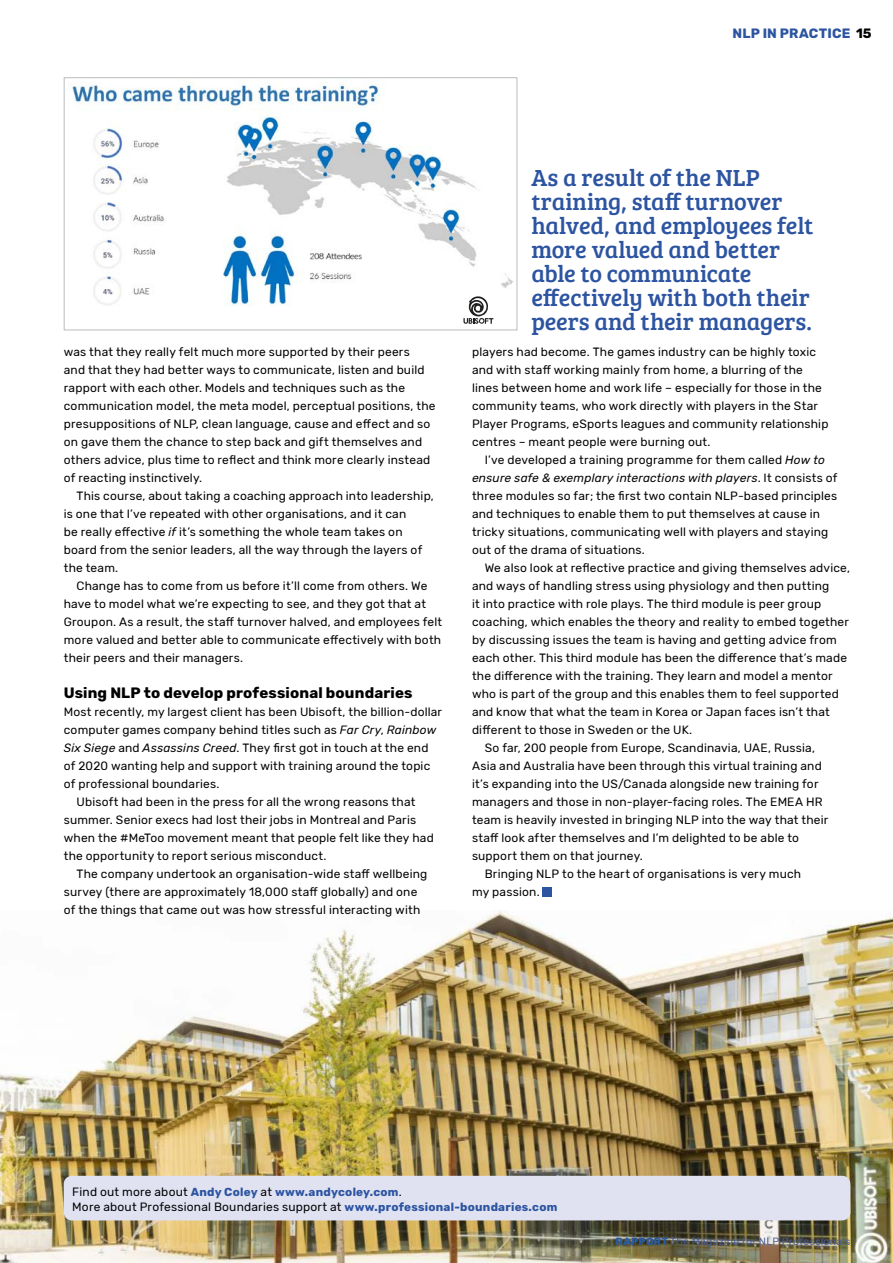
<style>
.page{position:relative;width:893px;height:1263px;background:#fff}
.page>*{position:absolute;margin:0;border:0;box-sizing:border-box;transform-origin:0 0}
.t1{font:24px/24px "Bree Serif";letter-spacing:-.005em;color:#2c54a1}
.t2{font:700 15px "Rubik";letter-spacing:.01em;color:#000}
.t3{font:700 13.5px "Rubik";color:#2c54a1}
.t4{font:700 13.5px "Rubik";color:#000}
.t5{font:12px/18px "Rubik";letter-spacing:.015em;color:#000}
.t6{font:700 11.7px "Rubik";letter-spacing:.02em;color:#2c54a1}
.t7{font:10.5px "Rubik";letter-spacing:.02em;color:#4a5b96}
.s1{font-style:italic}
.s2{font-weight:400;font-size:12px;color:#000}
.s3{font-weight:700;font-size:11.7px;color:#2c54a1}
.s4{font-weight:700;color:#295ca7}
</style>
<div class="page">
<img style="left:0;top:911px;width:893px;height:352px">
<img style="left:72px;top:80px;width:441px;height:240px">
<div style="left:64px;top:77px;width:453px;height:253px;border:1px solid #bbbcbe"></div>
<svg style="left:463px;top:296px;width:30px;height:28px"></svg>
<div style="left:543px;top:887px;width:9px;height:9px;background:#2c54a1"></div>
<div style="left:64px;top:1176px;width:786px;height:44px;background:#e0e2f1;border-radius:9px"></div>
<p class="t3" style="left:732px;top:26px;width:10px">nlp</p>
<p class="t3" style="left:763px;top:26px;width:27px">in practice</p>
<p class="t4" style="left:856px;top:26px;width:17px">15</p>
<p class="t5" style="left:64px;top:343px;width:373px">was that they really felt much more supported by their peers<br>and that they had better ways to communicate, listen and build rapport with each other. Models and techniques such as the communication model, the meta model, perceptual positions, the presuppositions of NLP, clean language, cause and effect and so on gave them the chance to step back and gift themselves and others advice, plus time to reflect and think more clearly instead of reacting instinctively.</p>
<p class="t5" style="left:64px;top:487px;width:372px;text-indent:13px">This course, about taking a coaching approach into leadership, is one that I’ve repeated with other organisations, and it can<br>be really effective <span class="s1">if</span> it’s something the whole team takes on board from the senior leaders, all the way through the layers of the team.</p>
<p class="t5" style="left:64px;top:577px;width:380px;text-indent:13px">Change has to come from us before it’ll come from others. We have to model what we’re expecting to see, and they got that at Groupon. As a result, the staff turnover halved, and employees felt more valued and better able to communicate effectively with both their peers and their managers.</p>
<p class="t2" style="left:64px;top:684px;width:350px">Using NLP to develop professional boundaries</p>
<p class="t5" style="left:64px;top:703px;width:380px">Most recently, my largest client has been Ubisoft, the billion-dollar</p>
<p class="t5" style="left:64px;top:721px;width:374px">computer games company behind titles such as <span class="s1">Far Cry</span>, <span class="s1">Rainbow</span></p>
<p class="t5" style="left:64px;top:739px;width:366px"><span class="s1">Six Siege</span> and <span class="s1">Assassins Creed</span>. They first got in touch at the end</p>
<p class="t5" style="left:64px;top:757px;width:368px">of 2020 wanting help and support with training around the topic</p>
<p class="t5" style="left:64px;top:775px;width:157px">of professional boundaries.</p>
<p class="t5" style="left:77px;top:793px;width:340px">Ubisoft had been in the press for all the wrong reasons that</p>
<p class="t5" style="left:64px;top:811px;width:354px">summer. Senior execs had lost their jobs in Montreal and Paris</p>
<p class="t5" style="left:64px;top:829px;width:371px">when the #MeToo movement meant that people felt like they had</p>
<p class="t5" style="left:64px;top:847px;width:264px">the opportunity to report serious misconduct.</p>
<p class="t5" style="left:77px;top:865px;width:352px">The company undertook an organisation-wide staff wellbeing</p>
<p class="t5" style="left:64px;top:883px;width:355px">survey (there are approximately 18,000 staff globally) and one</p>
<p class="t5" style="left:64px;top:901px;width:358px">of the things that came out was how stressful interacting with</p>
<h1 class="t1" style="left:531px;top:165px;width:283px">As a result of the NLP training, staff turnover halved, and employees felt more valued and better able to communicate effectively with both their peers and their managers.</h1>
<p class="t5" style="left:472px;top:343px;width:358px">players had become. The games industry can be highly toxic and with staff working mainly from home, a blurring of the lines between home and work life – especially for those in the community teams, who work directly with players in the Star Player Programs, eSports leagues and community relationship centres – meant people were burning out.</p>
<p class="t5" style="left:472px;top:451px;width:367px;text-indent:13px">I’ve developed a training programme for them called <span class="s1">How to ensure safe &amp; exemplary interactions with players</span>. It consists of three modules so far; the first two contain NLP-based principles and techniques to enable them to put themselves at cause in tricky situations, communicating well with players and staying out of the drama of situations.</p>
<p class="t5" style="left:485px;top:559px;width:367px">We also look at reflective practice and giving themselves advice,</p>
<p class="t5" style="left:472px;top:577px;width:359px">and ways of handling stress using physiology and then putting</p>
<p class="t5" style="left:472px;top:595px;width:351px">it into practice with role plays. The third module is peer group</p>
<p class="t5" style="left:472px;top:613px;width:379px">coaching, which enables the theory and reality to embed together</p>
<p class="t5" style="left:472px;top:631px;width:366px">by discussing issues the team is having and getting advice from</p>
<p class="t5" style="left:472px;top:649px;width:377px">each other. This third module has been the difference that’s made</p>
<p class="t5" style="left:472px;top:667px;width:362px">the difference with the training. They learn and model a mentor</p>
<p class="t5" style="left:472px;top:685px;width:368px">who is part of the group and this enables them to feel supported</p>
<p class="t5" style="left:472px;top:703px;width:359px">and know that what the team in Korea or Japan faces isn’t that</p>
<p class="t5" style="left:472px;top:721px;width:222px">different to those in Sweden or the UK.</p>
<p class="t5" style="left:485px;top:739px;width:332px">So far, 200 people from Europe, Scandinavia, UAE, Russia,</p>
<p class="t5" style="left:472px;top:757px;width:351px">Asia and Australia have been through this virtual training and</p>
<p class="t5" style="left:472px;top:775px;width:348px">it’s expanding into the US/Canada alongside new training for</p>
<p class="t5" style="left:472px;top:793px;width:352px">managers and those in non-player-facing roles. The EMEA HR</p>
<p class="t5" style="left:472px;top:811px;width:358px">team is heavily invested in bringing NLP into the way that their</p>
<p class="t5" style="left:472px;top:829px;width:329px">staff look after themselves and I’m delighted to be able to</p>
<p class="t5" style="left:472px;top:847px;width:172px">support them on that journey.</p>
<p class="t5" style="left:485px;top:865px;width:318px">Bringing NLP to the heart of organisations is very much</p>
<p class="t5" style="left:472px;top:883px;width:69px">my passion.</p>
<p class="t6" style="left:72px;top:1184px;width:331px"><span class="s2">Find out more about</span> Andy Coley <span class="s2">at</span> www.andycoley.com<span class="s2">.</span></p>
<p class="t5" style="left:72px;top:1198px;width:487px">More about Professional Boundaries support at <span class="s3">www.professional-boundaries.com</span></p>
<p class="t7" style="left:616px;top:1235px;width:236px"><span class="s4">RAPPorT</span> The Magazine for NLP Professionals</p>
</div>
